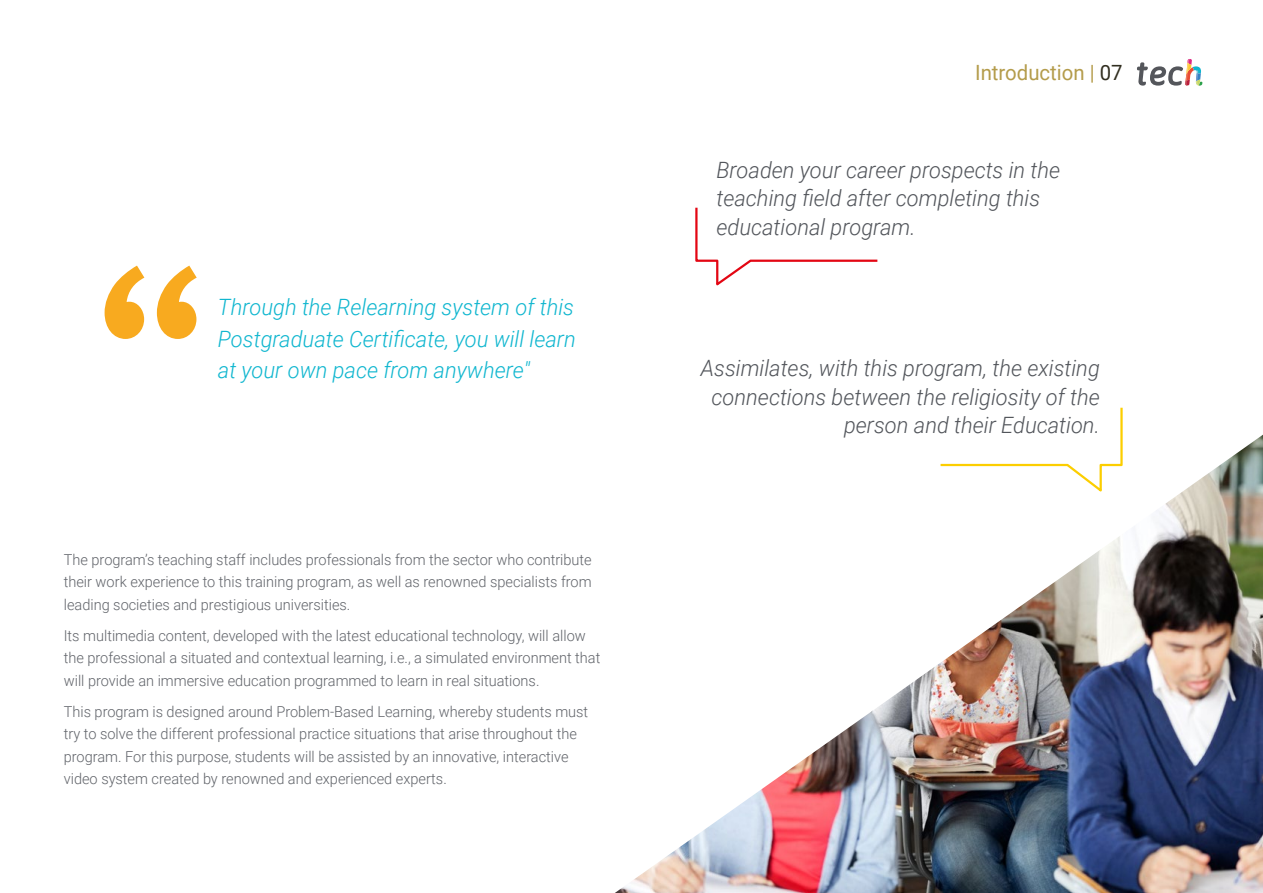
<style>
.page{position:relative;width:1263px;height:893px;background:#fff}
.page>*{position:absolute;margin:0;border:0;box-sizing:border-box;transform-origin:0 0}
.t1{font:italic 300 22.5px/28.5px "Roboto";color:#52555b;text-align:right}
.t2{font:italic 300 22.5px/31.5px "Roboto";color:#0fb6cf;text-align:justify}
.t3{font:21px "Roboto";color:#b49c4b}
.t4{font:300 15px/22.5px "Roboto";color:#61646a}
.s1{color:#312e20}
</style>
<div class="page">
<svg style="left:105px;top:266px;width:92px;height:73px"></svg>
<img style="left:615px;top:435px;width:648px;height:458px">
<svg style="left:938px;top:407px;width:186px;height:88px"></svg>
<svg style="left:695px;top:207px;width:183px;height:79px"></svg>
<svg style="left:1137px;top:59px;width:65px;height:27px"></svg>
<h1 class="t2" style="left:218px;top:291px;width:359px">Through the Relearning system of this Postgraduate Certificate, you will learn at your own pace from anywhere"</h1>
<p class="t4" style="left:64px;top:548px;width:529px;text-align:justify">The program’s teaching staff includes professionals from the sector who contribute their work experience to this training program, as well as renowned specialists from leading societies and prestigious universities.</p>
<p class="t4" style="left:64px;top:624px;width:538px">Its multimedia content, developed with the latest educational technology, will allow the professional a situated and contextual learning, i.e., a simulated environment that will provide an immersive education programmed to learn in real situations.</p>
<p class="t4" style="left:64px;top:700px;width:526px">This program is designed around Problem-Based Learning, whereby students must try to solve the different professional practice situations that arise throughout the program. For this purpose, students will be assisted by an innovative, interactive video system created by renowned and experienced experts.</p>
<h2 class="t3" style="left:975px;top:57px;width:149px">Introduction | <span class="s1">07</span></h2>
<h1 class="t1" style="left:716px;top:155px;width:345px;text-align:left">Broaden your career prospects in the teaching field after completing this educational program.</h1>
<h1 class="t1" style="left:701px;top:353px;width:400px">Assimilates, with this program, the existing connections between the religiosity of the person and their Education.</h1>
</div>
